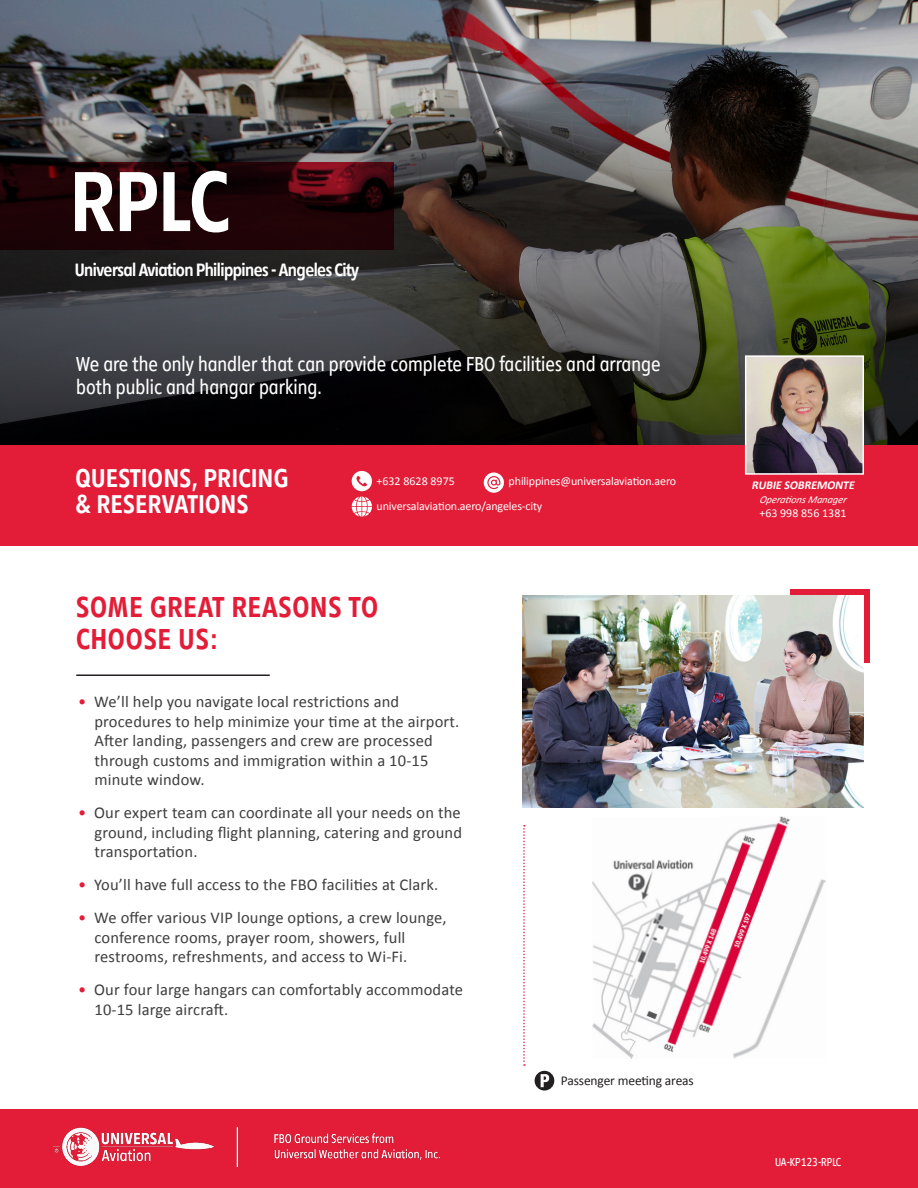
<style>
.page{position:relative;width:918px;height:1188px;background:#fff}
.page>*{position:absolute;margin:0;border:0;box-sizing:border-box;transform-origin:0 0}
.t1{font:88.35px "Diamanti Cond EF";color:#fff}
.t2{font:30px/31.5px "Diamanti Cond EF";letter-spacing:.03em;color:#e31c37}
.t3{font:26.7px "Diamanti Cond EF";letter-spacing:.02em;color:#fff}
.t4{font:300 21px/22.5px "Diamanti Cond EF";color:#fff}
.t5{font:18.6px "Diamanti Cond EF";letter-spacing:-.03em;color:#fff}
.t6{font:16.5px/19.5px "Calibri";letter-spacing:.01em;color:#3e3e3f}
.t7{font:13.5px "Calibri";letter-spacing:-.01em;color:#231f20}
.t8{font:12px "Calibri";letter-spacing:-.01em;color:#fff}
.t9{font:italic 700 12px "Calibri";color:#fff}
.t10{font:300 12px "Diamanti Cond EF";color:#fff}
.t11{font:italic 10.5px "Calibri";color:#fff}
.s1{color:#e31d38}
</style>
<div class="page">
<div style="left:0;top:1109px;width:918px;height:79px;background:#e31c37"></div>
<img style="left:54px;top:1128px;width:386px;height:39px">
<div style="left:0;top:442px;width:918px;height:104px;background:#e31c37"></div>
<div style="left:790px;top:589px;width:80px;height:73px;background:#e31c37"></div>
<img style="left:0;top:0;width:918px;height:445px">
<svg style="left:0;top:162px;width:393px;height:88px;background:#220307"></svg>
<hr style="left:76px;top:674px;width:194px;height:2px;background:#231f20">
<img style="left:523px;top:596px;width:341px;height:212px">
<img style="left:592px;top:817px;width:234px;height:242px">
<svg style="left:484px;top:472px;width:20px;height:21px"></svg>
<svg style="left:351px;top:470px;width:21px;height:47px"></svg>
<img style="left:748px;top:358px;width:113px;height:114px">
<div style="left:745px;top:355px;width:119px;height:120px;border:2px solid #fff"></div>
<svg style="left:523px;top:825px;width:2px;height:241px"></svg>
<svg style="left:535px;top:1071px;width:19px;height:20px"></svg>
<svg style="left:541px;top:1074px;width:8px;height:13px"></svg>
<p class="t1" style="left:70px;top:152px;width:161px">RPLC</p>
<p class="t5" style="left:75px;top:259px;width:286px">Universal Aviation Philippines - Angeles City</p>
<p class="t4" style="left:76px;top:354px;width:586px">We are the only handler that can provide complete FBO facilities and arrange both public and hangar parking.</p>
<p class="t3" style="left:75px;top:464px;width:215px">QUESTIONS, PRICING</p>
<p class="t3" style="left:75px;top:489px;width:175px">&amp; RESERVATIONS</p>
<p class="t8" style="left:509px;top:473px;width:169px">philippines@universalaviation.aero</p>
<p class="t9" style="left:752px;top:478px;width:107px">RUBIE SOBREMONTE</p>
<p class="t11" style="left:759px;top:492px;width:91px">OperationsManager</p>
<p class="t8" style="left:759px;top:506px;width:89px">+63 998 856 1381</p>
<p class="t8" style="left:377px;top:473px;width:80px">+632 8628 8975</p>
<p class="t8" style="left:377px;top:498px;width:167px">universalaviation.aero/angeles-city</p>
<p class="t2" style="left:76px;top:592px;width:303px">SOME GREAT REASONS TO<br>CHOOSE US:</p>
<p class="t6" style="left:94px;top:692px;width:366px;text-indent:-16px"><span class="s1">•</span> We’ll help you navigate local restrictions and procedures to help minimize your time at the airport.<br>After landing, passengers and crew are processed through customs and immigration within a 10-15 minute window.</p>
<p class="t6" style="left:94px;top:803px;width:369px;text-align:justify;text-indent:-16px"><span class="s1">•</span> Our expert team can coordinate all your needs on the ground, including flight planning, catering and ground transportation.</p>
<p class="t6" style="left:78px;top:875px;width:362px"><span class="s1">•</span> You’ll have full access to the FBO facilities at Clark.</p>
<p class="t6" style="left:94px;top:908px;width:354px;text-indent:-16px"><span class="s1">•</span> We offer various VIP lounge options, a crew lounge, conference rooms, prayer room, showers, full restrooms, refreshments, and access to Wi-Fi.</p>
<p class="t6" style="left:94px;top:980px;width:370px;text-indent:-16px"><span class="s1">•</span> Our four large hangars can comfortably accommodate<br>10-15 large aircraft.</p>
<p class="t7" style="left:561px;top:1072px;width:135px">Passenger meeting areas</p>
<p class="t10" style="left:775px;top:1155px;width:68px">UA-KP123-RPLC</p>
</div>
